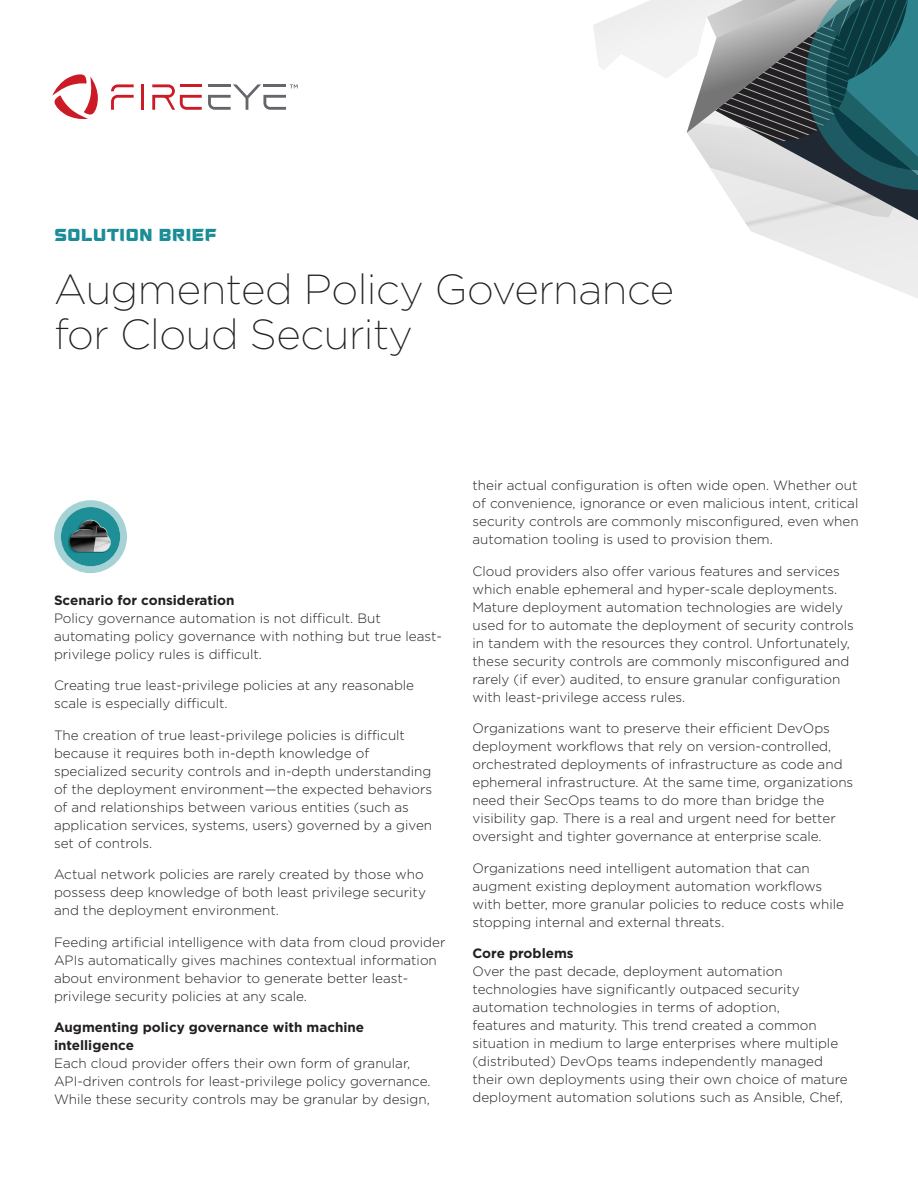
<style>
.page{position:relative;width:918px;height:1188px;background:#fff}
.page>*{position:absolute;margin:0;border:0;box-sizing:border-box;transform-origin:0 0}
.t1{font:200 42px/45px "Gotham";letter-spacing:-.01em;color:#231f20}
.t2{font:21px "Fire Eye Display U";color:#1b8d96}
.Body_Text_9_12{font:300 13.5px/18px "Gotham";color:#231f20}
.Subhead_Level_1{font:700 13.5px/18px "Gotham";color:#231f20}
</style>
<div class="page">
<hr style="left:141px;top:84px;width:3px;height:26px;background:#cc1b26">
<svg style="left:111px;top:84px;width:23px;height:26px"></svg>
<svg style="left:152px;top:84px;width:50px;height:26px"></svg>
<svg style="left:52px;top:74px;width:46px;height:46px"></svg>
<svg style="left:208px;top:84px;width:90px;height:26px"></svg>
<svg style="left:54px;top:500px;width:73px;height:73px"></svg>
<div style="left:61px;top:507px;width:59px;height:59px;background:#1e8f97;border-radius:50%"></div>
<img style="left:69px;top:519px;width:42px;height:33px">
<svg style="left:593px;top:0;width:325px;height:298px"></svg>
<p class="t2" style="left:54px;top:222px;width:164px">solution brief</p>
<p class="t1" style="left:54px;top:265px;width:622px">Augmented Policy Governance for Cloud Security</p>
<p class="Subhead_Level_1" style="left:54px;top:591px;width:182px">Scenario for consideration</p>
<p class="Body_Text_9_12" style="left:54px;top:609px;width:389px">Policy governance automation is not difficult. But automating policy governance with nothing but true least&shy;privilege policy rules is difficult.</p>
<p class="Body_Text_9_12" style="left:54px;top:676px;width:362px">Creating true least-privilege policies at any reasonable scale is especially difficult.</p>
<p class="Body_Text_9_12" style="left:54px;top:726px;width:380px">The creation of true least-privilege policies is difficult because it requires both in-depth knowledge of specialized security controls and in-depth understanding of the deployment environment—the expected behaviors of and relationships between various entities (such as application services, systems, users) governed by a given set of controls.</p>
<p class="Body_Text_9_12" style="left:54px;top:865px;width:373px">Actual network policies are rarely created by those who possess deep knowledge of both least privilege security and the deployment environment.</p>
<p class="Body_Text_9_12" style="left:54px;top:933px;width:393px">Feeding artificial intelligence with data from cloud provider APIs automatically gives machines contextual information about environment behavior to generate better least&shy;privilege security policies at any scale.</p>
<p class="Subhead_Level_1" style="left:54px;top:1018px;width:312px">Augmenting policy governance with machine intelligence</p>
<p class="Body_Text_9_12" style="left:54px;top:1054px;width:378px">Each cloud provider offers their own form of granular,<br>API-driven controls for least-privilege policy governance.<br>While these security controls may be granular by design,</p>
<p class="Body_Text_9_12" style="left:472px;top:476px;width:388px;text-align:justify">their actual configuration is often wide open. Whether out of convenience, ignorance or even malicious intent, critical security controls are commonly misconfigured, even when automation tooling is used to provision them.</p>
<p class="Body_Text_9_12" style="left:472px;top:562px;width:383px">Cloud providers also offer various features and services which enable ephemeral and hyper-scale deployments.<br>Mature deployment automation technologies are widely used for to automate the deployment of security controls in tandem with the resources they control. Unfortunately, these security controls are commonly misconfigured and rarely (if ever) audited, to ensure granular configuration with least-privilege access rules.</p>
<p class="Body_Text_9_12" style="left:472px;top:719px;width:382px">Organizations want to preserve their efficient DevOps deployment workflows that rely on version-controlled, orchestrated deployments of infrastructure as code and ephemeral infrastructure. At the same time, organizations need their SecOps teams to do more than bridge the visibility gap. There is a real and urgent need for better oversight and tighter governance at enterprise scale.</p>
<p class="Body_Text_9_12" style="left:472px;top:859px;width:373px">Organizations need intelligent automation that can augment existing deployment automation workflows with better, more granular policies to reduce costs while stopping internal and external threats.</p>
<p class="Subhead_Level_1" style="left:472px;top:944px;width:103px">Core problems</p>
<p class="Body_Text_9_12" style="left:472px;top:962px;width:377px">Over the past decade, deployment automation technologies have significantly outpaced security automation technologies in terms of adoption,<br>features and maturity. This trend created a common situation in medium to large enterprises where multiple (distributed) DevOps teams independently managed their own deployments using their own choice of mature deployment automation solutions such as Ansible, Chef,</p>
</div>
